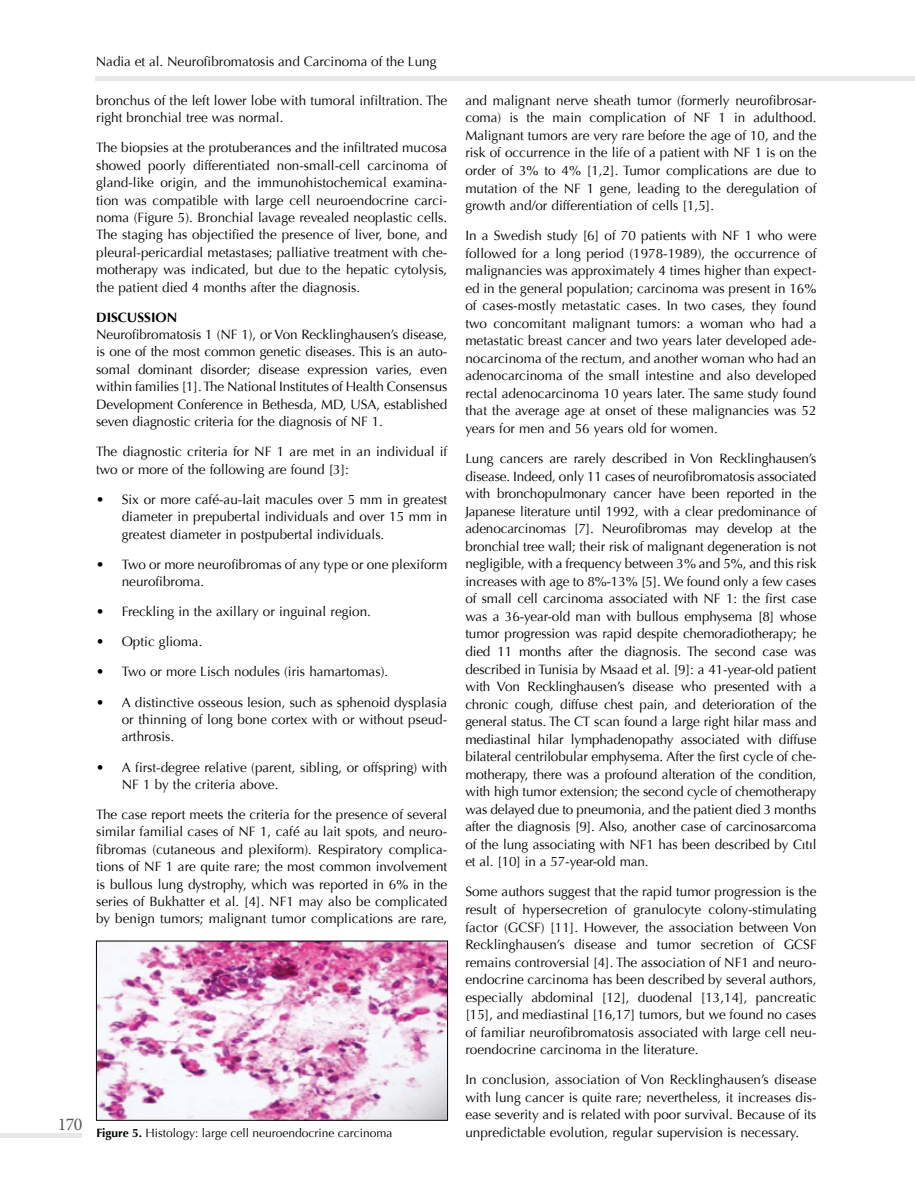
<style>
.page{position:relative;width:915px;height:1191px;background:#fff}
.page>*{position:absolute;margin:0;border:0;box-sizing:border-box;transform-origin:0 0}
.t1{font:18px "Minion Pro";color:#58595b}
.t2{font:13.5px/17.5px "Optima";color:#000;text-align:justify}
.t3{font:700 13.5px "Optima";color:#000}
.t4{font:12px "Optima";color:#000}
.s1{font-weight:700}
</style>
<div class="page">
<div style="left:0;top:1133px;width:82px;height:5px;background:#e6e7e8"></div>
<hr style="left:96px;top:77px;width:818px;height:4px;background:#e6e7e8">
<img style="left:98px;top:942px;width:347px;height:176px">
<p class="t2" style="left:96px;top:53px;width:342px">Nadia et al. Neurofibromatosis and Carcinoma of the Lung</p>
<p class="t2" style="left:96px;top:92px;width:352px">bronchus of the left lower lobe with tumoral infiltration. The right bronchial tree was normal.</p>
<p class="t2" style="left:96px;top:139px;width:352px">The biopsies at the protuberances and the infiltrated mucosa showed poorly differentiated non-small-cell carcinoma of gland-like origin, and the immunohistochemical examina&shy;tion was compatible with large cell neuroendocrine carci&shy;noma (Figure 5). Bronchial lavage revealed neoplastic cells.<br>The staging has objectified the presence of liver, bone, and pleural-pericardial metastases; palliative treatment with che&shy;motherapy was indicated, but due to the hepatic cytolysis, the patient died 4 months after the diagnosis.</p>
<p class="t3" style="left:96px;top:309px;width:82px">DISCUSSION</p>
<p class="t2" style="left:96px;top:326px;width:352px">Neurofibromatosis 1 (NF 1), or Von Recklinghausen’s disease, is one of the most common genetic diseases. This is an auto&shy;somal dominant disorder; disease expression varies, even within families [1]. The National Institutes of Health Consensus Development Conference in Bethesda, MD, USA, established seven diagnostic criteria for the diagnosis of NF 1.</p>
<p class="t2" style="left:96px;top:443px;width:352px">The diagnostic criteria for NF 1 are met in an individual if two or more of the following are found [3]:</p>
<p class="t2" style="left:122px;top:490px;width:327px;text-indent:-26px">• Six or more café-au-lait macules over 5 mm in greatest diameter in prepubertal individuals and over 15 mm in greatest diameter in postpubertal individuals.</p>
<p class="t2" style="left:122px;top:555px;width:327px;text-indent:-26px">• Two or more neurofibromas of any type or one plexiform neurofibroma.</p>
<p class="t2" style="left:96px;top:603px;width:276px">• Freckling in the axillary or inguinal region.</p>
<p class="t2" style="left:96px;top:633px;width:108px">• Optic glioma.</p>
<p class="t2" style="left:96px;top:663px;width:293px">• Two or more Lisch nodules (iris hamartomas).</p>
<p class="t2" style="left:122px;top:693px;width:327px;text-indent:-26px">• A distinctive osseous lesion, such as sphenoid dysplasia or thinning of long bone cortex with or without pseud&shy;arthrosis.</p>
<p class="t2" style="left:122px;top:758px;width:327px;text-indent:-26px">• A first-degree relative (parent, sibling, or offspring) with<br>NF 1 by the criteria above.</p>
<p class="t2" style="left:96px;top:806px;width:352px">The case report meets the criteria for the presence of several similar familial cases of NF 1, café au lait spots, and neuro&shy;fibromas (cutaneous and plexiform). Respiratory complica&shy;tions of NF 1 are quite rare; the most common involvement is bullous lung dystrophy, which was reported in 6% in the series of Bukhatter et al. [4]. NF1 may also be complicated by benign tumors; malignant tumor complications are rare,</p>
<p class="t1" style="left:58px;top:1112px;width:26px">170</p>
<p class="t4" style="left:96px;top:1126px;width:297px"><span class="s1">Figure 5.</span> Histology: large cell neuroendocrine carcinoma</p>
<p class="t2" style="left:465px;top:92px;width:352px">and malignant nerve sheath tumor (formerly neurofibrosar&shy;coma) is the main complication of NF 1 in adulthood.<br>Malignant tumors are very rare before the age of 10, and the risk of occurrence in the life of a patient with NF 1 is on the order of 3% to 4% [1,2]. Tumor complications are due to mutation of the NF 1 gene, leading to the deregulation of growth and/or differentiation of cells [1,5].</p>
<p class="t2" style="left:465px;top:227px;width:352px">In a Swedish study [6] of 70 patients with NF 1 who were followed for a long period (1978-1989), the occurrence of malignancies was approximately 4 times higher than expect&shy;ed in the general population; carcinoma was present in 16% of cases-mostly metastatic cases. In two cases, they found two concomitant malignant tumors: a woman who had a metastatic breast cancer and two years later developed ade&shy;nocarcinoma of the rectum, and another woman who had an adenocarcinoma of the small intestine and also developed rectal adenocarcinoma 10 years later. The same study found that the average age at onset of these malignancies was 52 years for men and 56 years old for women.</p>
<p class="t2" style="left:465px;top:450px;width:352px">Lung cancers are rarely described in Von Recklinghausen’s disease. Indeed, only 11 cases of neurofibromatosis associated with bronchopulmonary cancer have been reported in the Japanese literature until 1992, with a clear predominance of adenocarcinomas [7]. Neurofibromas may develop at the bronchial tree wall; their risk of malignant degeneration is not negligible, with a frequency between 3% and 5%, and this risk increases with age to 8%-13% [5]. We found only a few cases of small cell carcinoma associated with NF 1: the first case was a 36-year-old man with bullous emphysema [8] whose tumor progression was rapid despite chemoradiotherapy; he died 11 months after the diagnosis. The second case was described in Tunisia by Msaad et al. [9]: a 41-year-old patient with Von Recklinghausen’s disease who presented with a chronic cough, diffuse chest pain, and deterioration of the general status. The CT scan found a large right hilar mass and mediastinal hilar lymphadenopathy associated with diffuse bilateral centrilobular emphysema. After the first cycle of che&shy;motherapy, there was a profound alteration of the condition, with high tumor extension; the second cycle of chemotherapy was delayed due to pneumonia, and the patient died 3 months after the diagnosis [9]. Also, another case of carcinosarcoma of the lung associating with NF1 has been described by Cıtıl et al. [10] in a 57-year-old man.</p>
<p class="t2" style="left:465px;top:883px;width:353px">Some authors suggest that the rapid tumor progression is the result of hypersecretion of granulocyte colony-stimulating factor (GCSF) [11]. However, the association between Von Recklinghausen’s disease and tumor secretion of GCSF remains controversial [4]. The association of NF1 and neuro&shy;endocrine carcinoma has been described by several authors, especially abdominal [12], duodenal [13,14], pancreatic [15], and mediastinal [16,17] tumors, but we found no cases of familiar neurofibromatosis associated with large cell neu&shy;roendocrine carcinoma in the literature.</p>
<p class="t2" style="left:465px;top:1071px;width:352px">In conclusion, association of Von Recklinghausen’s disease with lung cancer is quite rare; nevertheless, it increases dis&shy;ease severity and is related with poor survival. Because of its unpredictable evolution, regular supervision is necessary.</p>
</div>
